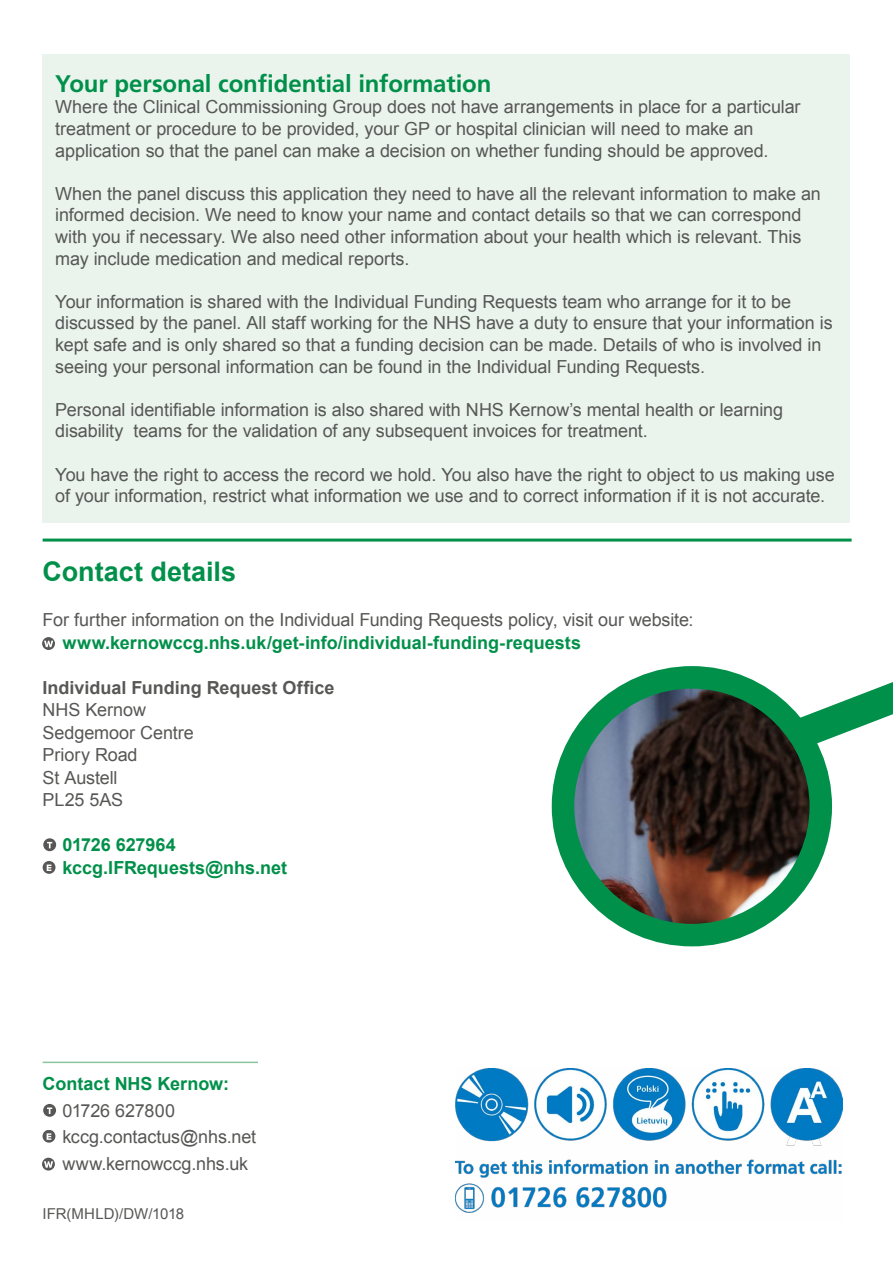
<style>
.page{position:relative;width:893px;height:1263px;background:#fff}
.page>*{position:absolute;margin:0;border:0;box-sizing:border-box;transform-origin:0 0}
.t1{font:700 27px "Arial";letter-spacing:-.005em;color:#00904a}
.t2{font:700 24px "Frutiger LT Std";letter-spacing:-.005em;color:#00904a}
.t3{font:18px/21.6px "Arial";letter-spacing:-.005em;color:#575756}
.t4{font:700 18px/22.5px "Arial";color:#00904a}
.t5{font:700 18px "Arial";color:#575756}
.t6{font:15px "Arial";letter-spacing:-.005em;color:#575756}
</style>
<div class="page">
<div style="left:43px;top:54px;width:807px;height:468px;background:#eaf4ed"></div>
<hr style="left:43px;top:539px;width:809px;height:3px;background:#00904a">
<img style="left:563px;top:677px;width:258px;height:258px;border-radius:129px">
<div style="left:552px;top:666px;width:280px;height:280px;border:22px solid #00904a;border-radius:50%"></div>
<svg style="left:43px;top:637px;width:12px;height:13px"></svg>
<svg style="left:44px;top:641px;width:9px;height:6px"></svg>
<svg style="left:43px;top:838px;width:13px;height:13px"></svg>
<svg style="left:47px;top:842px;width:5px;height:6px"></svg>
<svg style="left:43px;top:861px;width:13px;height:13px"></svg>
<svg style="left:47px;top:864px;width:4px;height:7px"></svg>
<div style="left:43px;top:1104px;width:13px;height:13px;background:#575756;border-radius:50%"></div>
<svg style="left:47px;top:1107px;width:5px;height:7px"></svg>
<svg style="left:43px;top:1130px;width:12px;height:13px"></svg>
<svg style="left:47px;top:1133px;width:4px;height:7px"></svg>
<div style="left:43px;top:1158px;width:12px;height:12px;background:#575756;border-radius:50%"></div>
<svg style="left:44px;top:1161px;width:9px;height:7px"></svg>
<img style="left:455px;top:1068px;width:387px;height:145px">
<hr style="left:43px;top:1061px;width:215px;height:2px;background:#8ac59f">
<svg style="left:762px;top:682px;width:131px;height:90px"></svg>
<h2 class="t2" style="left:55px;top:69px;width:438px">Your personal confidential information</h2>
<p class="t3" style="left:55px;top:96px;width:747px">Where the Clinical Commissioning Group does not have arrangements in place for a particular treatment or procedure to be provided, your GP or hospital clinician will need to make an application so that the panel can make a decision on whether funding should be approved.</p>
<p class="t3" style="left:55px;top:183px;width:767px">When the panel discuss this application they need to have all the relevant information to make an informed decision. We need to know your name and contact details so that we can correspond with you if necessary. We also need other information about your health which is relevant. This may include medication and medical reports.</p>
<p class="t3" style="left:55px;top:291px;width:779px">Your information is shared with the Individual Funding Requests team who arrange for it to be discussed by the panel. All staff working for the NHS have a duty to ensure that your information is kept safe and is only shared so that a funding decision can be made. Details of who is involved in seeing your personal information can be found in the Individual Funding Requests.</p>
<p class="t3" style="left:55px;top:399px;width:729px">Personal identifiable information is also shared with NHS Kernow’s mental health or learning disability teams for the validation of any subsequent invoices for treatment.</p>
<p class="t3" style="left:55px;top:464px;width:781px">You have the right to access the record we hold. You also have the right to object to us making use of your information, restrict what information we use and to correct information if it is not accurate.</p>
<h1 class="t1" style="left:43px;top:554px;width:195px">Contact details</h1>
<p class="t3" style="left:43px;top:609px;width:652px">For further information on the Individual Funding Requests policy, visit our website:</p>
<p class="t4" style="left:62px;top:632px;width:520px">www.kernowccg.nhs.uk/get-info/individual-funding-requests</p>
<p class="t5" style="left:43px;top:675px;width:293px">Individual Funding Request Office</p>
<p class="t3" style="left:43px;top:699px;width:153px;line-height:22.5px">NHS Kernow<br>Sedgemoor Centre<br>Priory Road<br>St Austell<br>PL25 5AS</p>
<p class="t4" style="left:62px;top:834px;width:226px">01726 627964 kccg.IFRequests@nhs.net</p>
<p class="t4" style="left:43px;top:1073px;width:188px">Contact NHS Kernow:</p>
<p class="t3" style="left:62px;top:1097px;width:195px;line-height:26.7px">01726 627800 kccg.contactus@nhs.net www.kernowccg.nhs.uk</p>
<p class="t6" style="left:43px;top:1204px;width:143px">IFR(MHLD)/DW/1018</p>
</div>
